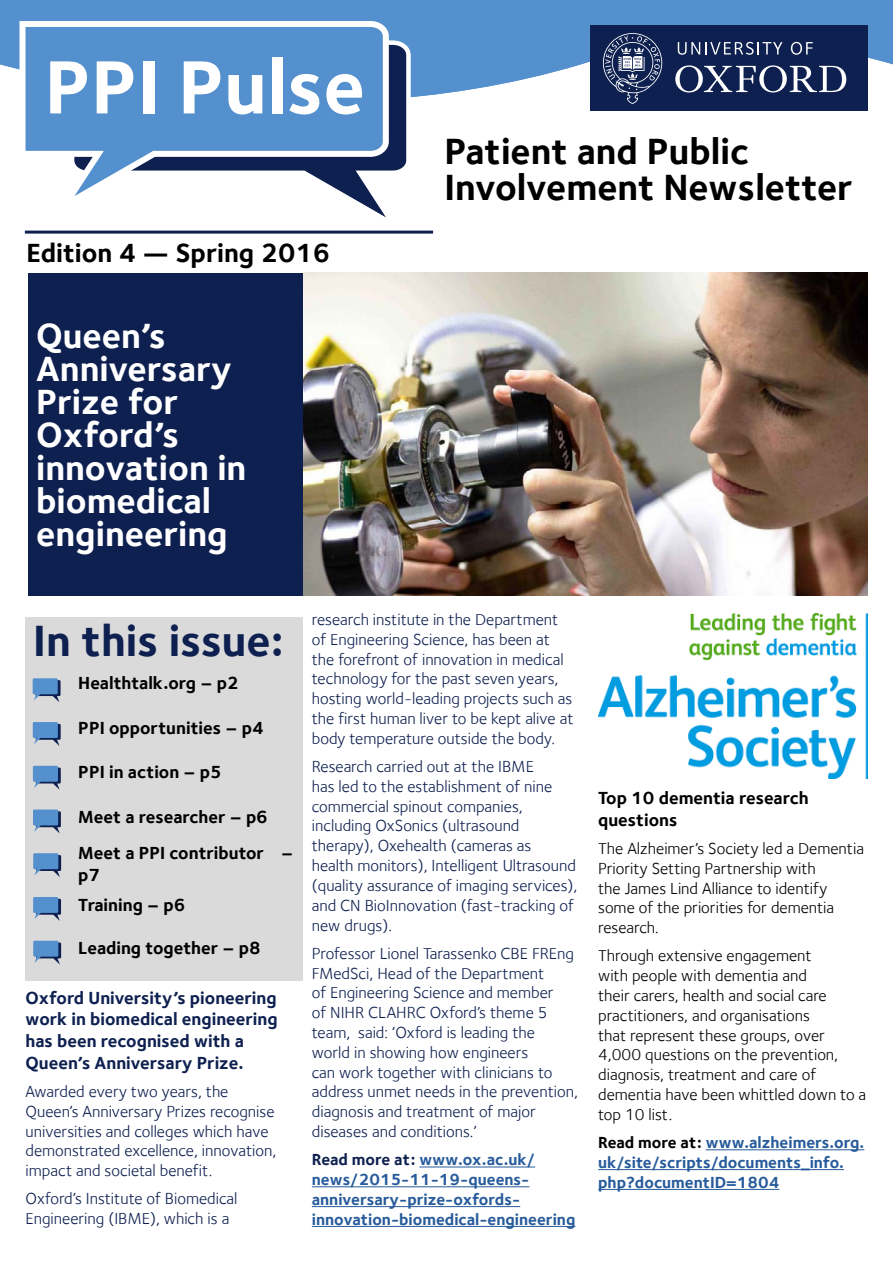
<style>
.page{position:relative;width:893px;height:1263px;background:#fff}
.page>*{position:absolute;margin:0;border:0;box-sizing:border-box;transform-origin:0 0}
.t1{font:700 78px "Foundry Sterling";color:#fff}
.t2{font:700 45px "Foundry Sterling";color:#0e2050}
.t3{font:700 37.5px/36px "Foundry Sterling";color:#000}
.t4{font:700 36px/33px "Foundry Sterling";color:#fff}
.t5{font:700 27px "Foundry Sterling";color:#000}
.t6{font:700 18px/21.6px "Foundry Sterling";color:#000}
.t7{font:700 18px/21.6px "Foundry Sterling";color:#0e2050}
.t8{font:16.5px/19.8px "Foundry Sterling";color:#0e2050}
.t9{font:16.5px/19.8px "Foundry Sterling";color:#000}
.t10{font:700 16.5px/19.8px "Foundry Sterling";color:#275b9b}
.s1{color:#0e2050}
.s2{color:#000}
</style>
<div class="page">
<svg style="left:0;top:0;width:893px;height:111px;fill:#5390cd"></svg>
<svg style="left:68px;top:38px;width:345px;height:193px"></svg>
<svg style="left:17px;top:18px;width:375px;height:205px"></svg>
<hr style="left:25px;top:231px;width:408px;height:3px;background:#0e2050">
<div style="left:590px;top:26px;width:277px;height:85px;background:#0e2050"></div>
<svg style="left:675px;top:65px;width:171px;height:27px"></svg>
<svg style="left:791px;top:42px;width:22px;height:13px"></svg>
<svg style="left:678px;top:42px;width:104px;height:13px"></svg>
<svg style="left:603px;top:33px;width:59px;height:71px"></svg>
<div style="left:28px;top:273px;width:277px;height:322px;background:#0e2050"></div>
<div style="left:26px;top:617px;width:277px;height:364px;background:#dadada"></div>
<svg style="left:33px;top:678px;width:28px;height:24px"></svg>
<svg style="left:33px;top:722px;width:28px;height:24px"></svg>
<svg style="left:33px;top:766px;width:28px;height:24px"></svg>
<svg style="left:33px;top:809px;width:28px;height:24px"></svg>
<svg style="left:33px;top:897px;width:28px;height:24px"></svg>
<svg style="left:33px;top:941px;width:28px;height:24px"></svg>
<svg style="left:33px;top:853px;width:28px;height:24px"></svg>
<hr style="left:419px;top:1166px;width:116px;height:1px;background:#275b9b">
<hr style="left:312px;top:1186px;width:217px;height:1px;background:#275b9b">
<hr style="left:312px;top:1206px;width:208px;height:1px;background:#275b9b">
<hr style="left:312px;top:1226px;width:263px;height:1px;background:#275b9b">
<img style="left:303px;top:273px;width:564px;height:322px">
<hr style="left:706px;top:1149px;width:158px;height:1px;background:#275b9b">
<hr style="left:598px;top:1169px;width:246px;height:1px;background:#275b9b">
<hr style="left:598px;top:1189px;width:181px;height:1px;background:#275b9b">
<img style="left:598px;top:613px;width:269px;height:165px">
<h1 class="t1" style="left:45px;top:41px;width:322px">PPI Pulse</h1>
<h3 class="t5" style="left:26px;top:237px;width:305px">Edition 4 — Spring 2016</h3>
<h3 class="t4" style="left:36px;top:319px;width:212px">Queen’s<br>Anniversary<br>Prize for<br>Oxford’s innovation in biomedical engineering</h3>
<h3 class="t3" style="left:444px;top:133px;width:410px">Patient and Public<br>Involvement Newsletter</h3>
<h2 class="t2" style="left:33px;top:614px;width:252px">In this issue:</h2>
<p class="t8" style="left:312px;top:609px;width:263px">research institute in the Department of Engineering Science, has been at the forefront of innovation in medical technology for the past seven years, hosting world-leading projects such as the first human liver to be kept alive at body temperature outside the body.</p>
<p class="t8" style="left:312px;top:756px;width:267px">Research carried out at the IBME<br>has led to the establishment of nine commercial spinout companies, including OxSonics (ultrasound therapy), Oxehealth (cameras as<br>health monitors), Intelligent Ultrasound (quality assurance of imaging services), and CN BioInnovation (fast-tracking of new drugs).</p>
<p class="t8" style="left:312px;top:943px;width:268px">Professor Lionel Tarassenko CBE FREng FMedSci, Head of the Department<br>of Engineering Science and member<br>of NIHR CLAHRC Oxford’s theme 5 team, said: ‘Oxford is leading the<br>world in showing how engineers<br>can work together with clinicians to address unmet needs in the prevention, diagnosis and treatment of major diseases and conditions.’</p>
<p class="t10" style="left:312px;top:1150px;width:265px"><span class="s1">Read more at:</span> www.ox.ac.uk/ news/2015-11-19-queens&shy;anniversary-prize-oxfords&shy;innovation-biomedical-engineering</p>
<p class="t6" style="left:78px;top:672px;width:162px">Healthtalk.org – p2</p>
<p class="t6" style="left:78px;top:717px;width:187px">PPI opportunities – p4</p>
<p class="t6" style="left:78px;top:761px;width:145px">PPI in action – p5</p>
<p class="t6" style="left:78px;top:799px;width:216px;line-height:36.2px">Meet a researcher – p6<br>Meet a PPI contributor –</p>
<p class="t6" style="left:78px;top:859px;width:109px;line-height:30.2px">p7<br>Training – p6</p>
<p class="t6" style="left:78px;top:937px;width:184px">Leading together – p8</p>
<p class="t7" style="left:26px;top:987px;width:254px">Oxford University’s pioneering work in biomedical engineering has been recognised with a<br>Queen’s Anniversary Prize.</p>
<p class="t8" style="left:26px;top:1081px;width:252px">Awarded every two years, the Queen’s Anniversary Prizes recognise universities and colleges which have demonstrated excellence, innovation, impact and societal benefit.</p>
<p class="t8" style="left:26px;top:1189px;width:214px">Oxford’s Institute of Biomedical<br>Engineering (IBME), which is a</p>
<p class="t6" style="left:598px;top:787px;width:212px">Top 10 dementia research questions</p>
<p class="t9" style="left:598px;top:838px;width:267px">The Alzheimer’s Society led a Dementia<br>Priority Setting Partnership with<br>the James Lind Alliance to identify some of the priorities for dementia research.</p>
<p class="t9" style="left:598px;top:946px;width:270px">Through extensive engagement<br>with people with dementia and<br>their carers, health and social care practitioners, and organisations<br>that represent these groups, over<br>4,000 questions on the prevention, diagnosis, treatment and care of dementia have been whittled down to a top 10 list.</p>
<p class="t10" style="left:598px;top:1132px;width:268px"><span class="s2">Read more at:</span> www.alzheimers.org. uk/site/scripts/documents_info. php?documentID=1804</p>
</div>
